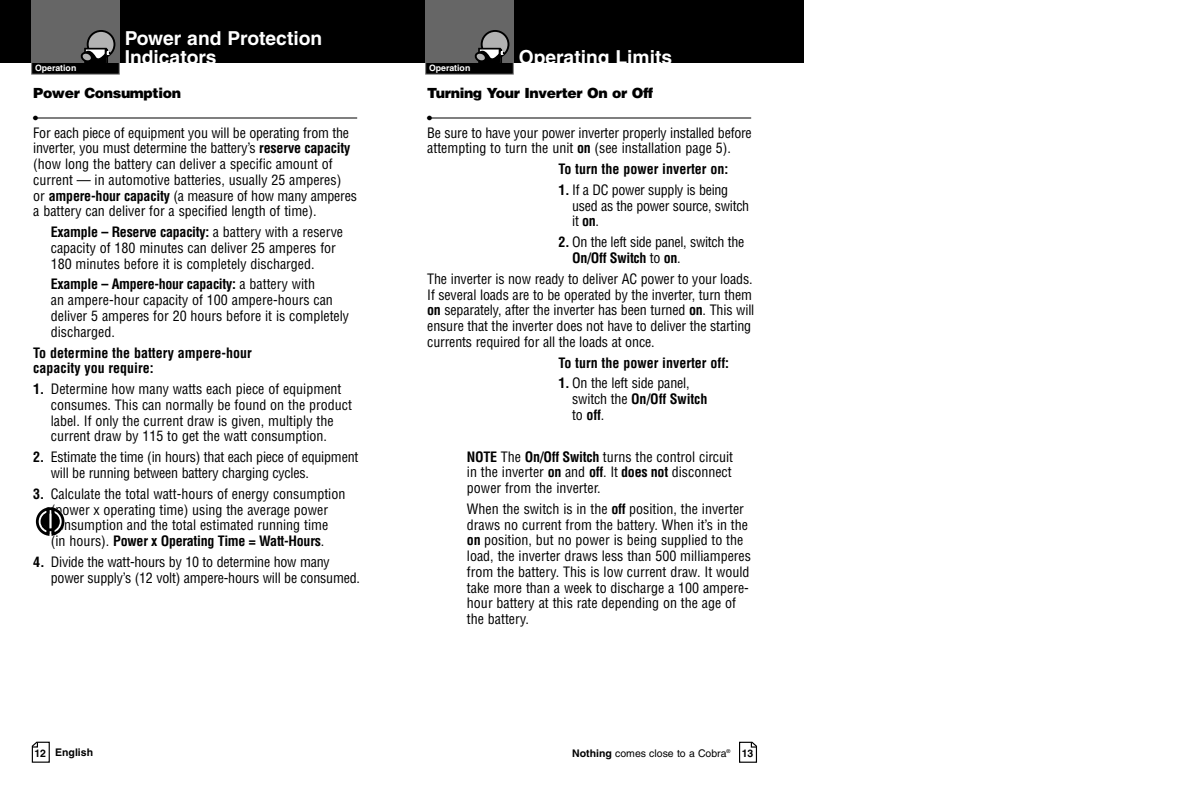
<style>
.page{position:relative;width:1182px;height:788px;background:#fff}
.page>*{position:absolute;margin:0;border:0;box-sizing:border-box;transform-origin:0 0}
.t1{font:700 19.25px/18.4px "Helvetica";color:#fff}
.t2{font:condensed 14px/15.8px "Helvetica";color:#000}
.t3{font:condensed 14px/15.8px "Helvetica";letter-spacing:-.02em;color:#000}
.t4{font:700 condensed 14px/15.8px "Helvetica";color:#000}
.t5{font:900 14px "Helvetica";letter-spacing:-.025em;color:#000}
.t6{font:700 14px "Helvetica";color:#000}
.t7{font:10.5px "Helvetica";color:#000}
.t8{font:700 10.5px "Helvetica";color:#000}
.t9{font:700 8.75px "Helvetica";color:#fff}
.t10{font:5.25px "Helvetica";color:#000}
.s1{font-weight:700}
</style>
<div class="page">
<svg style="left:739px;top:741px;width:18px;height:21px"></svg>
<svg style="left:32px;top:741px;width:18px;height:21px"></svg>
<hr style="left:33px;top:117px;width:324px;height:1px;background:#000">
<div style="left:0;top:0;width:394px;height:63px;background:#000"></div>
<div style="left:32px;top:62px;width:87px;height:12px;background:#000"></div>
<div style="left:31px;top:61px;width:89px;height:14px;border:1px solid #666"></div>
<div style="left:31px;top:0;width:89px;height:63px;background:#666"></div>
<div style="left:88px;top:31px;width:26px;height:27px;background:#b2b2b2;border-radius:50%"></div>
<div style="left:87px;top:30px;width:28px;height:29px;border:2px solid #000;border-radius:50%"></div>
<svg style="left:80px;top:47px;width:30px;height:16px"></svg>
<div style="left:394px;top:0;width:409px;height:63px;background:#000"></div>
<div style="left:426px;top:62px;width:87px;height:12px;background:#000"></div>
<div style="left:425px;top:61px;width:88px;height:14px;border:1px solid #666"></div>
<div style="left:425px;top:0;width:88px;height:63px;background:#666"></div>
<div style="left:481px;top:31px;width:27px;height:27px;background:#b2b2b2;border-radius:50%"></div>
<div style="left:480px;top:30px;width:29px;height:29px;border:2px solid #000;border-radius:50%"></div>
<svg style="left:474px;top:47px;width:30px;height:16px"></svg>
<hr style="left:427px;top:117px;width:324px;height:1px;background:#000">
<svg style="left:35px;top:507px;width:30px;height:29px"></svg>
<p class="t9" style="left:35px;top:65px;width:43px">Operation</p>
<h1 class="t1" style="left:125px;top:31px;width:199px">Power and Protection<br>Indicators</h1>
<p class="t5" style="left:33px;top:88px;width:149px">Power Consumption</p>
<p class="t6" style="left:33px;top:112px;width:6px">•</p>
<p class="t2" style="left:33px;top:126px;width:325px">For each piece of equipment you will be operating from the inverter, you must determine the battery’s <span class="s1">reserve capacity </span>(how long the battery can deliver a specific amount of current — in automotive batteries, usually 25 amperes)<br>or <span class="s1">ampere-hour capacity</span> (a measure of how many amperes a battery can deliver for a specified length of time).</p>
<p class="t2" style="left:51px;top:225px;width:294px"><span class="s1">Example – Reserve capacity:</span> a battery with a reserve capacity of 180 minutes can deliver 25 amperes for<br>180 minutes before it is completely discharged.</p>
<p class="t2" style="left:51px;top:277px;width:300px"><span class="s1">Example – Ampere-hour capacity:</span> a battery with<br>an ampere-hour capacity of 100 ampere-hours can deliver 5 amperes for 20 hours before it is completely discharged.</p>
<p class="t4" style="left:33px;top:346px;width:220px">To determine the battery ampere-hour capacity you require:</p>
<p class="t2" style="left:51px;top:382px;width:302px;text-indent:-17px"><span class="s1">1.</span> Determine how many watts each piece of equipment consumes. This can normally be found on the product label. If only the current draw is given, multiply the current draw by 115 to get the watt consumption.</p>
<p class="t2" style="left:51px;top:450px;width:309px;text-indent:-18px"><span class="s1">2.</span> Estimate the time (in hours) that each piece of equipment will be running between battery charging cycles.</p>
<p class="t2" style="left:33px;top:487px;width:313px;text-align:center"><span class="s1">3.</span> Calculate the total watt-hours of energy consumption (power x operating time) using the average power consumption and the total estimated running time<br>(in hours). <span class="s1">Power x Operating Time = Watt-Hours</span>.</p>
<p class="t2" style="left:51px;top:555px;width:311px;text-indent:-17px"><span class="s1">4.</span> Divide the watt-hours by 10 to determine how many power supply’s (12 volt) ampere-hours will be consumed.</p>
<p class="t8" style="left:34px;top:748px;width:60px">12 English</p>
<h1 class="t1" style="left:518px;top:49px;width:155px">Operating Limits</h1>
<p class="t9" style="left:429px;top:65px;width:43px">Operation</p>
<p class="t5" style="left:427px;top:88px;width:227px">Turning Your Inverter On or Off</p>
<p class="t6" style="left:427px;top:112px;width:6px">•</p>
<p class="t2" style="left:427px;top:126px;width:326px">Be sure to have your power inverter properly installed before attempting to turn the unit <span class="s1">on</span> (see installation page 5).</p>
<p class="t4" style="left:558px;top:162px;width:171px">To turn the power inverter on:</p>
<p class="t3" style="left:572px;top:183px;width:179px;text-indent:-14px"><span class="s1">1.</span> If a DC power supply is being used as the power source, switch it <span class="s1">on</span>.</p>
<p class="t3" style="left:572px;top:235px;width:174px;text-indent:-14px"><span class="s1">2.</span> On the left side panel, switch the<br><span class="s1">On/Off Switch</span> to <span class="s1">on</span>.</p>
<p class="t2" style="left:427px;top:272px;width:328px">The inverter is now ready to deliver AC power to your loads.<br>If several loads are to be operated by the inverter, turn them <span class="s1">on</span> separately, after the inverter has been turned <span class="s1">on</span>. This will ensure that the inverter does not have to deliver the starting currents required for all the loads at once.</p>
<p class="t4" style="left:558px;top:356px;width:172px">To turn the power inverter off:</p>
<p class="t2" style="left:572px;top:376px;width:137px;text-indent:-14px"><span class="s1">1.</span> On the left side panel, switch the <span class="s1">On/Off Switch </span>to <span class="s1">off</span>.</p>
<p class="t2" style="left:467px;top:449px;width:268px;text-align:justify"><span class="s1">NOTE</span> The <span class="s1">On/Off Switch</span> turns the control circuit in the inverter <span class="s1">on</span> and <span class="s1">off</span>. It <span class="s1">does not</span> disconnect power from the inverter.</p>
<p class="t2" style="left:467px;top:502px;width:285px">When the switch is in the <span class="s1">off</span> position, the inverter draws no current from the battery. When it’s in the <span class="s1">on</span> position, but no power is being supplied to the load, the inverter draws less than 500 milliamperes from the battery. This is low current draw. It would take more than a week to discharge a 100 ampere&shy;hour battery at this rate depending on the age of the battery.</p>
<p class="t7" style="left:572px;top:749px;width:156px"><span class="s1">Nothing</span> comes close to a Cobra</p>
<p class="t8" style="left:741px;top:749px;width:13px">13</p>
<p class="t10" style="left:726px;top:749px;width:5px">®</p>
</div>
